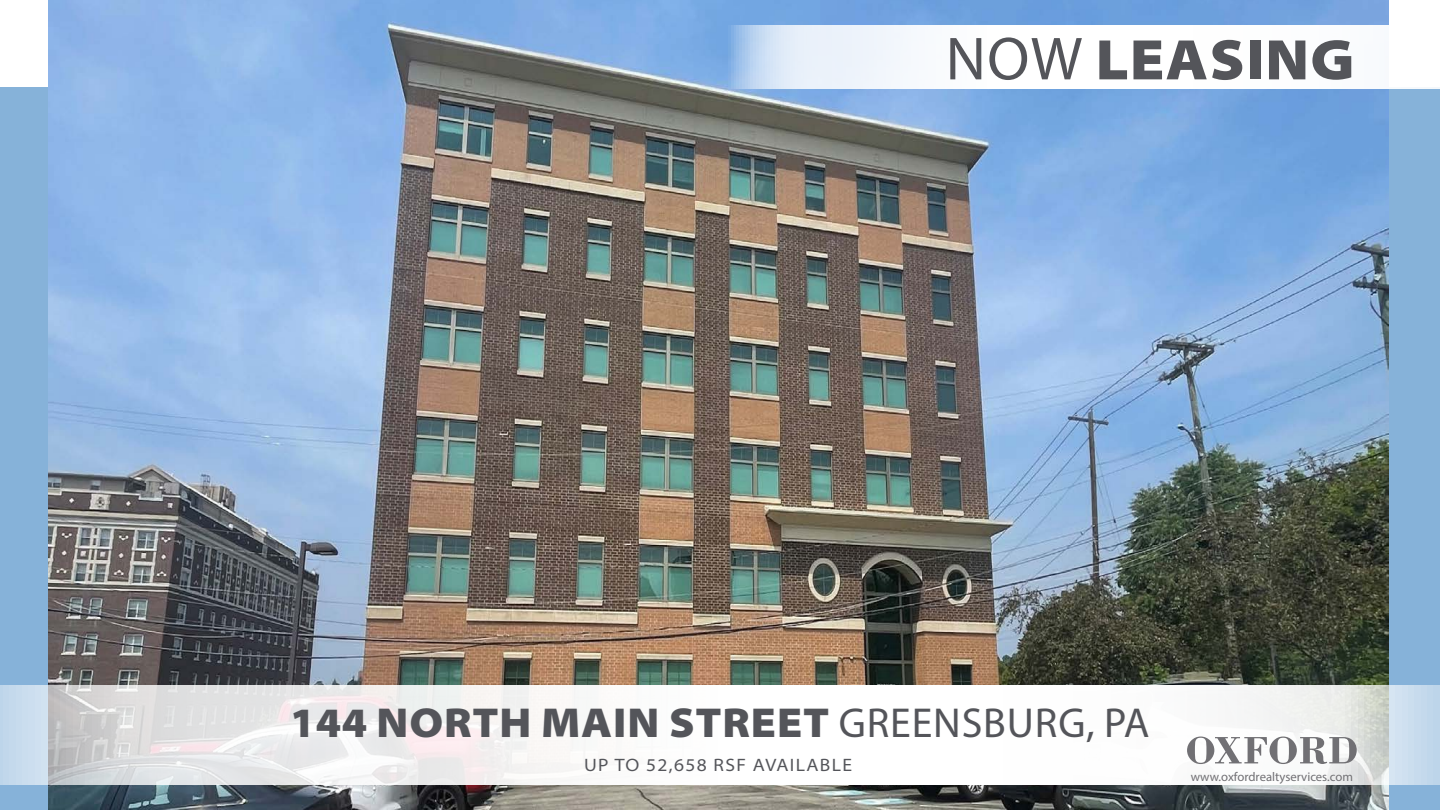
<style>
.page{position:relative;width:1440px;height:810px;background:#fff}
.page>*{position:absolute;margin:0;border:0;box-sizing:border-box;transform-origin:0 0}
.t1{font:900 semi-expanded 57.6px "Myriad Pro";letter-spacing:.02em;color:#54555a}
.t2{font:900 semi-expanded 42px "Myriad Pro";letter-spacing:.02em;color:#54555a}
.t3{font:semi-expanded 18px "Myriad Pro";letter-spacing:.075em;color:#54555a}
.t4{font:12.75px "Myriad Pro";color:#717074}
.s1{font-weight:400;font-stretch:normal;font-size:61.2px}
.s2{font-weight:400;font-stretch:normal}
</style>
<div class="page">
<div style="left:0;top:88px;width:1440px;height:722px;background:#86b2d9"></div>
<img style="left:48px;top:0;width:1340px;height:810px">
<svg style="left:0;top:685px;width:1440px;height:100px;background:#f0f1f2"></svg>
<svg style="left:1187px;top:737px;width:169px;height:27px;background:#c1c1c3"></svg>
<svg style="left:722px;top:25px;width:718px;height:63px"></svg>
<p class="t1" style="left:945px;top:21px;width:410px"><span class="s1">NOW</span> LEASING</p>
<p class="t2" style="left:290px;top:694px;width:861px">144 NORTH MAIN STREET <span class="s2">GREENSBURG, PA</span></p>
<p class="t3" style="left:584px;top:754px;width:269px">UP TO 52,658 RSF AVAILABLE</p>
<p class="t4" style="left:1190px;top:769px;width:164px">www.oxfordrealtyservices.com</p>
</div>
